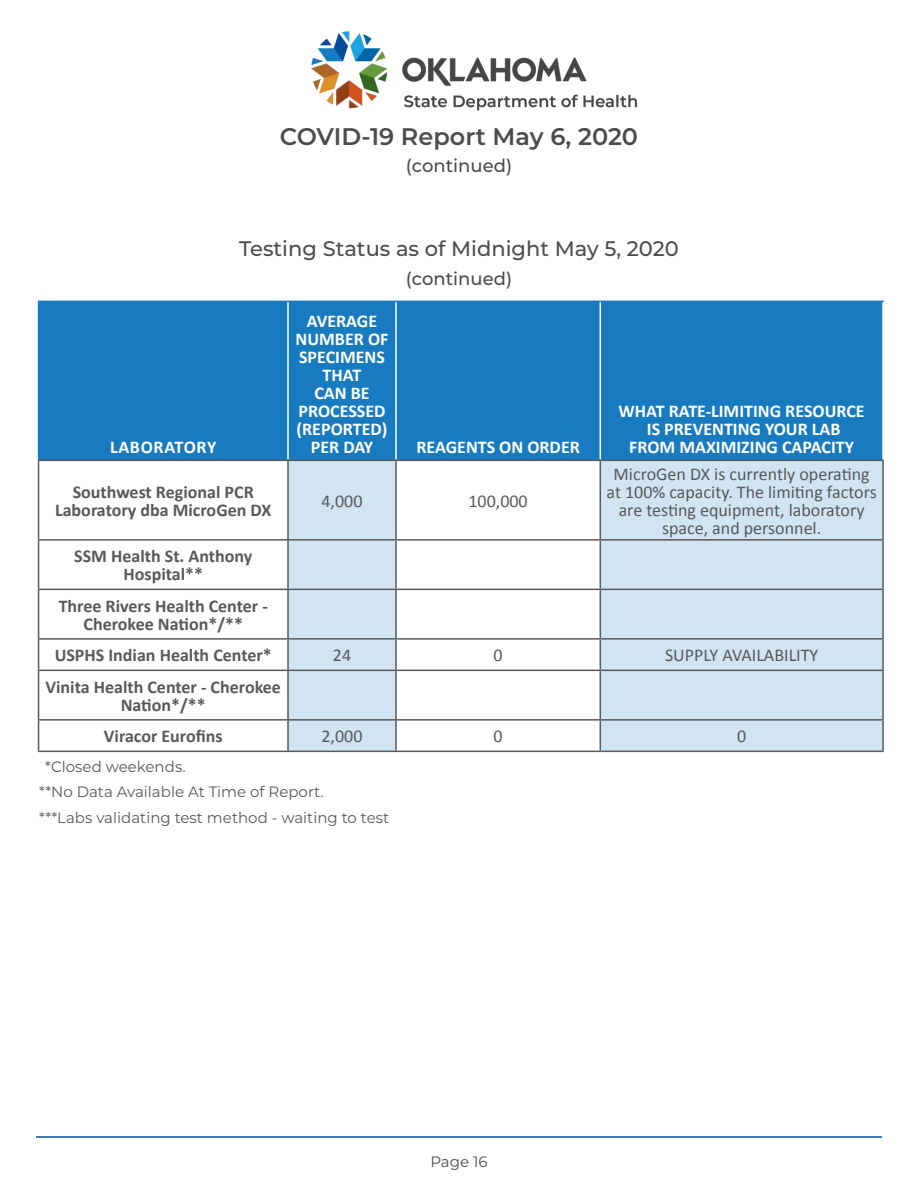
<style>
.page{position:relative;width:918px;height:1188px;background:#fff}
.page>*{position:absolute;margin:0;border:0;box-sizing:border-box;transform-origin:0 0}
.t1{font:600 24px "Montserrat";color:#4b4c4d}
.Cell_Text_Style{font:500 21px "Montserrat";color:#4b4c4d}
.Lab_names{font:700 18px/18px "Calibri";color:#58595b;text-align:center}
.Lab_names-2{font:18px/18px "Calibri";color:#58595b;text-align:center}
.New_Table_Labels{font:700 18px/18px "Calibri";color:#fff;text-align:center}
.Cell_Text_Style-2{font:500 18px "Montserrat";color:#4b4c4d}
.New_Table_Labels-2{font:700 18px "Calibri";letter-spacing:.04em;color:#fff}
.t2{font:15px "Montserrat";color:#58595b}
.t3{font:15px "Montserrat";color:#4b4c4d}
</style>
<div class="page">
<hr style="left:36px;top:1136px;width:846px;height:2px;background:#004e99">
<img style="left:311px;top:31px;width:327px;height:80px">
<div style="left:39px;top:302px;width:843px;height:158px;background:#187bbf"></div>
<svg style="left:39px;top:461px;width:248px;height:290px"></svg>
<svg style="left:289px;top:461px;width:593px;height:290px;fill:#d1e4f2"></svg>
<hr style="left:38px;top:301px;width:250px;height:1px;background:#187bbf">
<hr style="left:38px;top:302px;width:1px;height:158px;background:#187bbf">
<hr style="left:288px;top:301px;width:108px;height:1px;background:#187bbf">
<hr style="left:396px;top:301px;width:204px;height:1px;background:#187bbf">
<hr style="left:600px;top:301px;width:284px;height:1px;background:#187bbf">
<hr style="left:287px;top:302px;width:2px;height:158px;background:#fff">
<hr style="left:395px;top:302px;width:2px;height:158px;background:#fff">
<hr style="left:600px;top:302px;width:1px;height:158px;background:#fff">
<hr style="left:38px;top:460px;width:250px;height:1px;background:#58595b">
<hr style="left:288px;top:460px;width:108px;height:1px;background:#58595b">
<hr style="left:396px;top:460px;width:204px;height:1px;background:#58595b">
<hr style="left:600px;top:460px;width:284px;height:1px;background:#58595b">
<hr style="left:38px;top:461px;width:1px;height:78px;background:#58595b">
<hr style="left:287px;top:461px;width:2px;height:78px;background:#58595b">
<hr style="left:395px;top:461px;width:2px;height:78px;background:#58595b">
<hr style="left:600px;top:461px;width:1px;height:78px;background:#58595b">
<hr style="left:882px;top:461px;width:2px;height:78px;background:#58595b">
<hr style="left:38px;top:539px;width:250px;height:2px;background:#58595b">
<hr style="left:38px;top:541px;width:1px;height:48px;background:#58595b">
<hr style="left:288px;top:539px;width:108px;height:2px;background:#58595b">
<hr style="left:287px;top:541px;width:2px;height:48px;background:#58595b">
<hr style="left:396px;top:539px;width:204px;height:2px;background:#58595b">
<hr style="left:395px;top:541px;width:2px;height:48px;background:#58595b">
<hr style="left:600px;top:539px;width:284px;height:2px;background:#58595b">
<hr style="left:600px;top:541px;width:1px;height:48px;background:#58595b">
<hr style="left:882px;top:541px;width:2px;height:48px;background:#58595b">
<hr style="left:38px;top:589px;width:250px;height:1px;background:#58595b">
<hr style="left:38px;top:590px;width:1px;height:48px;background:#58595b">
<hr style="left:288px;top:589px;width:108px;height:1px;background:#58595b">
<hr style="left:287px;top:590px;width:2px;height:48px;background:#58595b">
<hr style="left:396px;top:589px;width:204px;height:1px;background:#58595b">
<hr style="left:395px;top:590px;width:2px;height:48px;background:#58595b">
<hr style="left:600px;top:589px;width:284px;height:1px;background:#58595b">
<hr style="left:600px;top:590px;width:1px;height:48px;background:#58595b">
<hr style="left:882px;top:590px;width:2px;height:48px;background:#58595b">
<hr style="left:38px;top:638px;width:250px;height:2px;background:#58595b">
<hr style="left:38px;top:640px;width:1px;height:30px;background:#58595b">
<hr style="left:288px;top:638px;width:108px;height:2px;background:#58595b">
<hr style="left:287px;top:640px;width:2px;height:30px;background:#58595b">
<hr style="left:396px;top:638px;width:204px;height:2px;background:#58595b">
<hr style="left:395px;top:640px;width:2px;height:30px;background:#58595b">
<hr style="left:600px;top:638px;width:284px;height:2px;background:#58595b">
<hr style="left:600px;top:640px;width:1px;height:30px;background:#58595b">
<hr style="left:882px;top:640px;width:2px;height:30px;background:#58595b">
<hr style="left:38px;top:670px;width:250px;height:1px;background:#58595b">
<hr style="left:38px;top:671px;width:1px;height:48px;background:#58595b">
<hr style="left:288px;top:670px;width:108px;height:1px;background:#58595b">
<hr style="left:287px;top:671px;width:2px;height:48px;background:#58595b">
<hr style="left:396px;top:670px;width:204px;height:1px;background:#58595b">
<hr style="left:395px;top:671px;width:2px;height:48px;background:#58595b">
<hr style="left:600px;top:670px;width:284px;height:1px;background:#58595b">
<hr style="left:600px;top:671px;width:1px;height:48px;background:#58595b">
<hr style="left:882px;top:671px;width:2px;height:48px;background:#58595b">
<hr style="left:38px;top:719px;width:250px;height:2px;background:#58595b">
<hr style="left:38px;top:721px;width:1px;height:30px;background:#58595b">
<hr style="left:288px;top:719px;width:108px;height:2px;background:#58595b">
<hr style="left:287px;top:721px;width:2px;height:30px;background:#58595b">
<hr style="left:396px;top:719px;width:204px;height:2px;background:#58595b">
<hr style="left:395px;top:721px;width:2px;height:30px;background:#58595b">
<hr style="left:600px;top:719px;width:284px;height:2px;background:#58595b">
<hr style="left:600px;top:721px;width:1px;height:30px;background:#58595b">
<hr style="left:882px;top:721px;width:2px;height:30px;background:#58595b">
<hr style="left:38px;top:751px;width:250px;height:1px;background:#58595b">
<hr style="left:288px;top:751px;width:108px;height:1px;background:#58595b">
<hr style="left:396px;top:751px;width:204px;height:1px;background:#58595b">
<hr style="left:600px;top:751px;width:284px;height:1px;background:#58595b">
<h1 class="t1" style="left:280px;top:119px;width:360px">COVID-19 Report May 6, 2020</h1>
<p class="Cell_Text_Style-2" style="left:406px;top:153px;width:108px">(continued)</p>
<p class="New_Table_Labels-2" style="left:110px;top:435px;width:108px">LABORATORY</p>
<p class="Cell_Text_Style" style="left:239px;top:234px;width:441px">Testing Status as of Midnight May 5, 2020</p>
<p class="Cell_Text_Style-2" style="left:406px;top:266px;width:108px">(continued)</p>
<p class="New_Table_Labels" style="left:296px;top:312px;width:94px">AVERAGE<br>NUMBER OF<br>SPECIMENS<br>THAT<br>CAN BE<br>PROCESSED (REPORTED)<br>PER DAY</p>
<p class="New_Table_Labels" style="left:416px;top:438px;width:165px">REAGENTS ON ORDER</p>
<p class="New_Table_Labels" style="left:619px;top:402px;width:248px">WHAT RATE-LIMITING RESOURCE<br>IS PREVENTING YOUR LAB<br>FROM MAXIMIZING CAPACITY</p>
<p class="Lab_names" style="left:55px;top:483px;width:218px">Southwest Regional PCR<br>Laboratory dba MicroGen DX</p>
<p class="Lab_names-2" style="left:322px;top:492px;width:43px">4,000</p>
<p class="Lab_names-2" style="left:469px;top:492px;width:61px">100,000</p>
<p class="Lab_names-2" style="left:607px;top:465px;width:272px">MicroGen DX is currently operating at 100% capacity. The limiting factors are testing equipment, laboratory space, and personnel.</p>
<p class="Lab_names" style="left:74px;top:547px;width:179px">SSM Health St. Anthony<br>Hospital**</p>
<p class="Lab_names" style="left:59px;top:597px;width:211px">Three Rivers Health Center -<br>Cherokee Nation*/**</p>
<p class="Lab_names" style="left:55px;top:646px;width:219px">USPHS Indian Health Center*</p>
<p class="Lab_names-2" style="left:333px;top:646px;width:20px">24</p>
<p class="Lab_names-2" style="left:494px;top:646px;width:11px">0</p>
<p class="Lab_names-2" style="left:665px;top:646px;width:155px">SUPPLY AVAILABILITY</p>
<p class="Lab_names" style="left:46px;top:678px;width:237px">Vinita Health Center - Cherokee<br>Nation*/**</p>
<p class="Lab_names" style="left:104px;top:727px;width:120px">Viracor Eurofins</p>
<p class="Lab_names-2" style="left:322px;top:727px;width:43px">2,000</p>
<p class="Lab_names-2" style="left:494px;top:727px;width:11px">0</p>
<p class="Lab_names-2" style="left:737px;top:727px;width:11px">0</p>
<p class="t2" style="left:45px;top:756px;width:142px">*Closed weekends.</p>
<p class="t2" style="left:39px;top:781px;width:286px">**No Data Available At Time of Report.</p>
<p class="t2" style="left:39px;top:807px;width:351px">***Labs validating test method - waiting to test</p>
<p class="t3" style="left:430px;top:1151px;width:59px">Page 16</p>
</div>
